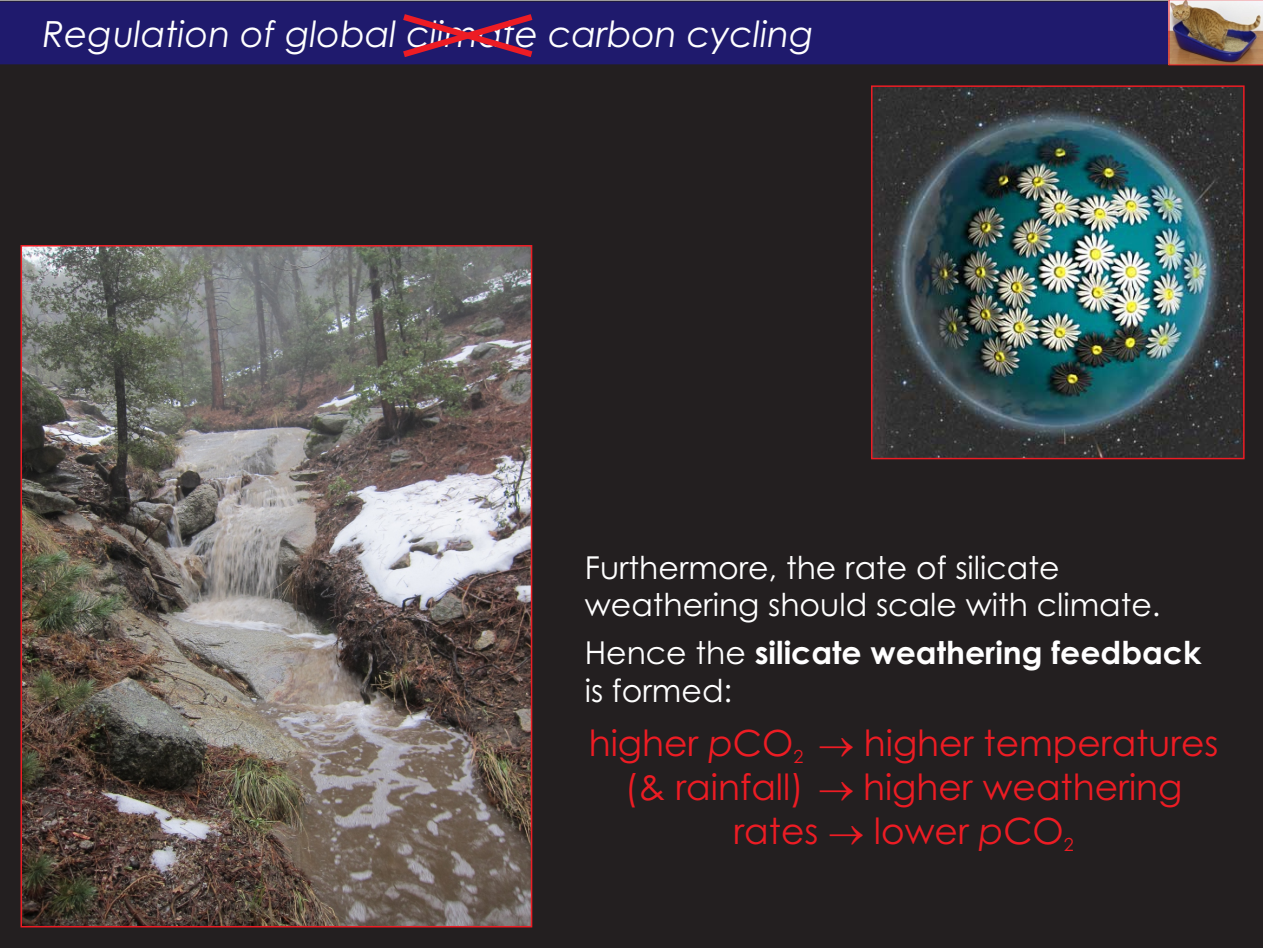
<style>
.page{position:relative;width:1263px;height:948px;background:#fff}
.page>*{position:absolute;margin:0;border:0;box-sizing:border-box;transform-origin:0 0}
.t1{font:36px "Century Gothic";color:#ed1c24}
.t2{font:italic 36px "Century Gothic";color:#fff}
.t3{font:31.5px/37.5px "Century Gothic";color:#fff}
.t4{font:700 31.5px/37.5px "Century Gothic";color:#fff}
.t5{font:18px "Century Gothic";color:#ed1c24}
.s1{font-weight:400}
.s2{font-style:italic}
</style>
<div class="page">
<div style="left:0;top:1px;width:1263px;height:946px;background:#231f20"></div>
<img style="left:24px;top:248px;width:505px;height:676px">
<div style="left:21px;top:245px;width:511px;height:682px;border:2px solid #ed1c24"></div>
<img style="left:874px;top:88px;width:367px;height:368px">
<div style="left:871px;top:85px;width:373px;height:374px;border:2px solid #ed1c24"></div>
<div style="left:0;top:1px;width:1168px;height:64px;background:#1f1a6d"></div>
<img style="left:1168px;top:0;width:95px;height:65px">
<svg style="left:396px;top:10px;width:143px;height:52px;background:#491a5d"></svg>
<p class="t2" style="left:43px;top:20px;width:773px">Regulation of global climate carbon cycling</p>
<p class="t3" style="left:585px;top:551px;width:577px">Furthermore, the rate of silicate weathering should scale with climate.</p>
<p class="t4" style="left:585px;top:636px;width:618px"><span class="s1">Hence the</span> silicate weathering feedback <span class="s1">is formed:</span></p>
<p class="t1" style="left:589px;top:728px;width:206px">higher <span class="s2">p</span>CO</p>
<p class="t1" style="left:864px;top:728px;width:356px">higher temperatures</p>
<p class="t5" style="left:793px;top:749px;width:11px">2</p>
<p class="t1" style="left:625px;top:772px;width:180px">(&amp; rainfall)</p>
<p class="t1" style="left:863px;top:772px;width:321px">higher weathering</p>
<p class="t1" style="left:733px;top:816px;width:86px">rates</p>
<p class="t1" style="left:874px;top:816px;width:201px">lower <span class="s2">p</span>CO<sub>2</sub></p>
</div>
